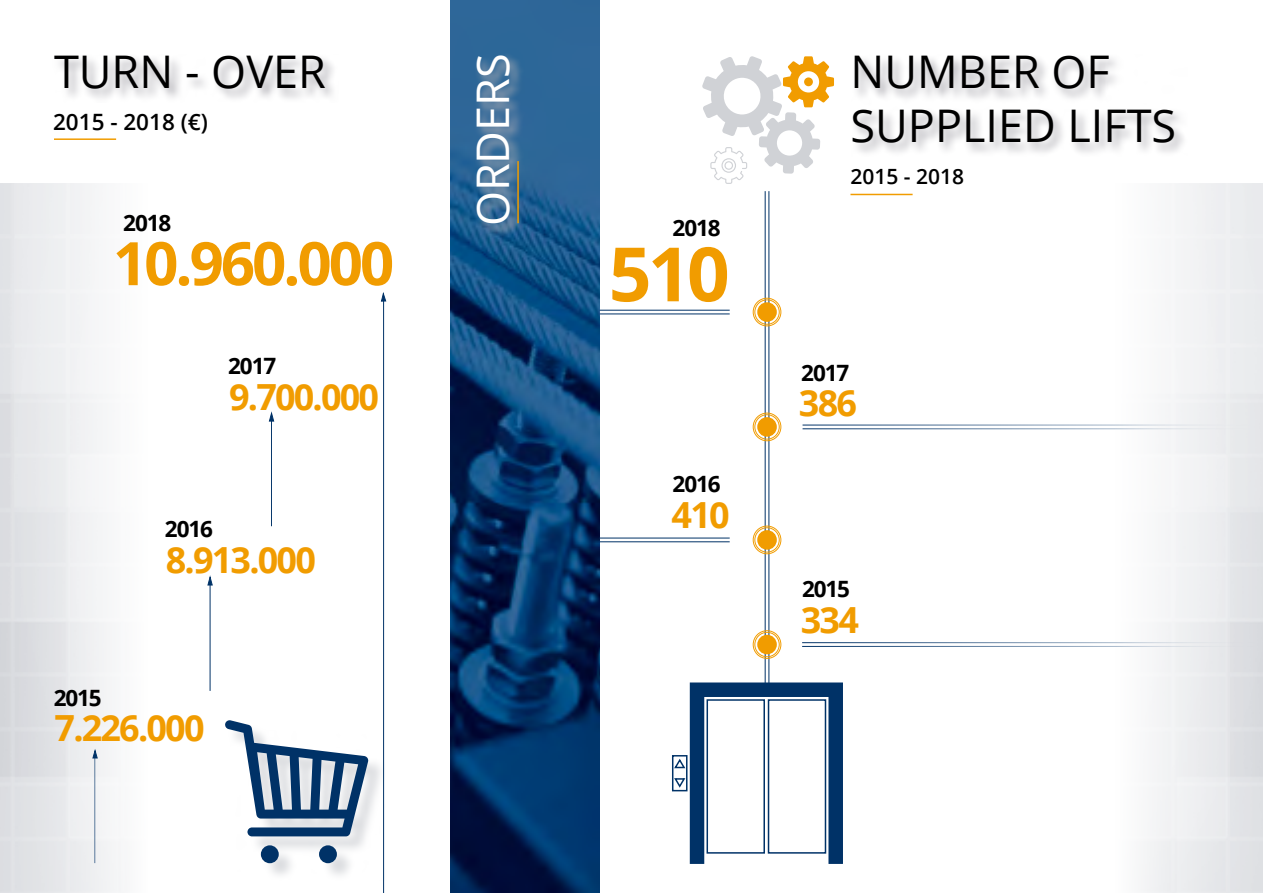
<style>
.page{position:relative;width:1263px;height:893px;background:#fff}
.page>*{position:absolute;margin:0;border:0;box-sizing:border-box;transform-origin:0 0}
.t1{font:700 75px "Open Sans";color:#f19c00}
.t2{font:700 60px "Open Sans";letter-spacing:-.05em;color:#f19c00}
.t3{font:45px/54px "Open Sans";color:#000}
.t4{font:45px "Open Sans";color:#fff}
.t5{font:700 36px "Open Sans";letter-spacing:-.05em;color:#f19c00}
.t6{font:700 22.5px "Open Sans";letter-spacing:-.05em;color:#000}
.t7{font:600 22.5px "Open Sans";color:#000}
.t8{font:600 21px "Open Sans";color:#000}
</style>
<div class="page">
<img style="left:0;top:183px;width:121px;height:710px">
<img style="left:451px;top:0;width:149px;height:893px">
<svg style="left:474px;top:54px;width:50px;height:184px;background:#43729b"></svg>
<hr style="left:54px;top:138px;width:62px;height:2px;background:#f19c00">
<svg style="left:59px;top:58px;width:274px;height:41px"></svg>
<svg style="left:855px;top:58px;width:329px;height:95px"></svg>
<hr style="left:850px;top:194px;width:62px;height:1px;background:#f19c00">
<hr style="left:765px;top:191px;width:1px;height:497px;background:#003267">
<hr style="left:768px;top:191px;width:1px;height:497px;background:#003267">
<hr style="left:802px;top:642px;width:461px;height:1px;background:#003267">
<hr style="left:802px;top:646px;width:461px;height:1px;background:#003267">
<hr style="left:802px;top:425px;width:461px;height:1px;background:#003267">
<hr style="left:802px;top:428px;width:461px;height:1px;background:#003267">
<svg style="left:672px;top:682px;width:171px;height:182px"></svg>
<div style="left:753px;top:630px;width:28px;height:29px;border:1px solid #f19c00;border-radius:50%"></div>
<div style="left:755px;top:632px;width:24px;height:25px;border:1px solid #f19c00;border-radius:50%"></div>
<div style="left:758px;top:635px;width:18px;height:19px;background:#f19c00;border-radius:50%"></div>
<div style="left:757px;top:635px;width:20px;height:19px;border:2px solid #f19c00;border-radius:50%"></div>
<div style="left:753px;top:526px;width:28px;height:28px;border:1px solid #f19c00;border-radius:50%"></div>
<div style="left:755px;top:528px;width:24px;height:24px;border:1px solid #f19c00;border-radius:50%"></div>
<div style="left:758px;top:531px;width:18px;height:18px;background:#f19c00;border-radius:50%"></div>
<div style="left:757px;top:530px;width:20px;height:20px;border:2px solid #f19c00;border-radius:50%"></div>
<div style="left:753px;top:413px;width:28px;height:28px;border:1px solid #f19c00;border-radius:50%"></div>
<div style="left:755px;top:415px;width:24px;height:24px;border:1px solid #f19c00;border-radius:50%"></div>
<div style="left:758px;top:418px;width:18px;height:18px;background:#f19c00;border-radius:50%"></div>
<div style="left:757px;top:417px;width:20px;height:20px;border:2px solid #f19c00;border-radius:50%"></div>
<svg style="left:702px;top:56px;width:132px;height:128px"></svg>
<hr style="left:600px;top:538px;width:130px;height:1px;background:#003267">
<hr style="left:600px;top:541px;width:130px;height:1px;background:#003267">
<div style="left:753px;top:298px;width:28px;height:28px;border:1px solid #f19c00;border-radius:50%"></div>
<div style="left:755px;top:300px;width:24px;height:24px;border:1px solid #f19c00;border-radius:50%"></div>
<div style="left:758px;top:303px;width:18px;height:18px;background:#f19c00;border-radius:50%"></div>
<div style="left:757px;top:302px;width:20px;height:20px;border:2px solid #f19c00;border-radius:50%"></div>
<hr style="left:600px;top:310px;width:130px;height:1px;background:#003267">
<hr style="left:600px;top:314px;width:130px;height:1px;background:#003267">
<img style="left:1116px;top:183px;width:147px;height:710px">
<div style="left:227px;top:722px;width:160px;height:159px;background:#d0d2d6;opacity:.75"></div>
<svg style="left:225px;top:720px;width:143px;height:143px"></svg>
<hr style="left:210px;top:585px;width:1px;height:106px;background:#003267">
<svg style="left:207px;top:577px;width:6px;height:8px"></svg>
<hr style="left:383px;top:299px;width:1px;height:594px;background:#003267">
<svg style="left:381px;top:293px;width:5px;height:9px"></svg>
<hr style="left:271px;top:420px;width:1px;height:106px;background:#003267">
<svg style="left:269px;top:413px;width:5px;height:8px"></svg>
<hr style="left:95px;top:757px;width:1px;height:106px;background:#003267">
<svg style="left:92px;top:750px;width:6px;height:8px"></svg>
<hr style="left:517px;top:161px;width:2px;height:62px;background:#f19c00">
<p class="t3" style="left:54px;top:44px;width:273px">TURN - OVER</p>
<p class="t7" style="left:53px;top:106px;width:156px">2015 - 2018 (€)</p>
<p class="t6" style="left:123px;top:207px;width:50px">2018</p>
<h2 class="t2" style="left:113px;top:221px;width:283px">10.960.000</h2>
<p class="t6" style="left:228px;top:350px;width:50px">2017</p>
<p class="t5" style="left:229px;top:371px;width:152px">9.700.000</p>
<p class="t6" style="left:165px;top:513px;width:50px">2016</p>
<p class="t5" style="left:166px;top:534px;width:152px">8.913.000</p>
<p class="t6" style="left:54px;top:681px;width:50px">2015</p>
<p class="t5" style="left:55px;top:703px;width:152px">7.226.000</p>
<p class="t4" style="left:462px;top:226px;width:175px;rotate:-90deg">ORDERS</p>
<p class="t6" style="left:673px;top:212px;width:50px">2018</p>
<h1 class="t1" style="left:609px;top:221px;width:122px">510</h1>
<p class="t6" style="left:673px;top:468px;width:50px">2016</p>
<p class="t5" style="left:672px;top:489px;width:60px">410</p>
<p class="t3" style="left:850px;top:44px;width:327px">NUMBER OF<br>SUPPLIED LIFTS</p>
<p class="t8" style="left:850px;top:162px;width:115px">2015 - 2018</p>
<p class="t6" style="left:801px;top:357px;width:50px">2017</p>
<p class="t5" style="left:799px;top:377px;width:60px">386</p>
<p class="t6" style="left:802px;top:573px;width:50px">2015</p>
<p class="t5" style="left:801px;top:594px;width:60px">334</p>
</div>
